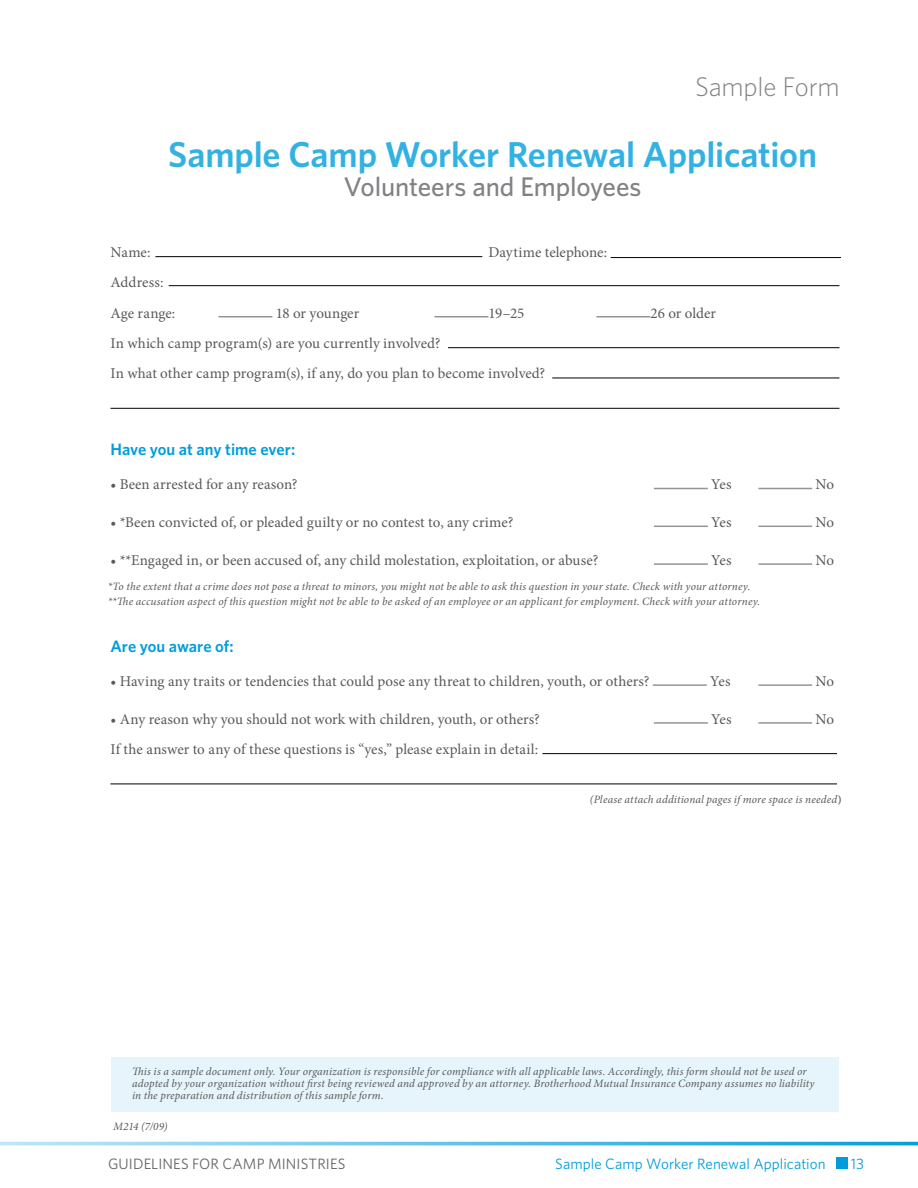
<style>
.page{position:relative;width:918px;height:1188px;background:#fff}
.page>*{position:absolute;margin:0;border:0;box-sizing:border-box;transform-origin:0 0}
.t1{font:600 36px "Whitney";letter-spacing:-.005em;color:#33b1e3}
.t2{font:500 27px "Whitney";letter-spacing:-.005em;color:#808285}
.t3{font:300 27px "Whitney";letter-spacing:-.01em;color:#808285}
.t4{font:600 16.5px "Whitney";color:#009ddc}
.t5{font:15px/30.3px "Minion Pro";color:#58595b}
.t6{font:15px "Whitney";letter-spacing:.005em;color:#009ddc}
.t7{font:15px "Whitney";letter-spacing:.01em;color:#636467}
.t8{font:italic 11.25px/12px "Minion Pro";letter-spacing:.015em;color:#58595b}
.s1{font-weight:700;font-style:normal}
</style>
<div class="page">
<div style="left:836px;top:1157px;width:11px;height:12px;background:#009ddc"></div>
<svg style="left:458px;top:256px;width:34px;height:528px"></svg>
<hr style="left:155px;top:256px;width:327px;height:1px;background:#000">
<hr style="left:611px;top:257px;width:230px;height:1px;background:#000">
<hr style="left:169px;top:285px;width:670px;height:1px;background:#000">
<hr style="left:110px;top:408px;width:729px;height:1px;background:#000">
<div style="left:111px;top:1057px;width:728px;height:55px;background:#e6f5fc"></div>
<hr style="left:552px;top:378px;width:287px;height:1px;background:#000">
<hr style="left:448px;top:347px;width:391px;height:1px;background:#000">
<hr style="left:218px;top:316px;width:54px;height:2px;background:#939598">
<hr style="left:434px;top:316px;width:54px;height:2px;background:#939598">
<hr style="left:596px;top:316px;width:54px;height:2px;background:#939598">
<hr style="left:654px;top:488px;width:54px;height:1px;background:#939598">
<hr style="left:758px;top:488px;width:54px;height:1px;background:#939598">
<hr style="left:654px;top:526px;width:54px;height:1px;background:#939598">
<hr style="left:758px;top:526px;width:54px;height:1px;background:#939598">
<hr style="left:654px;top:563px;width:54px;height:2px;background:#939598">
<hr style="left:758px;top:563px;width:54px;height:2px;background:#939598">
<hr style="left:653px;top:684px;width:54px;height:2px;background:#939598">
<hr style="left:758px;top:684px;width:54px;height:2px;background:#939598">
<hr style="left:654px;top:722px;width:54px;height:2px;background:#939598">
<hr style="left:758px;top:722px;width:54px;height:2px;background:#939598">
<hr style="left:542px;top:753px;width:295px;height:1px;background:#000">
<hr style="left:110px;top:784px;width:727px;height:1px;background:#000">
<h2 class="t3" style="left:695px;top:71px;width:146px">Sample Form</h2>
<h1 class="t1" style="left:168px;top:133px;width:650px">Sample Camp Worker Renewal Application</h1>
<h2 class="t2" style="left:344px;top:170px;width:299px">Volunteers and Employees</h2>
<h3 class="t5" style="left:110px;top:237px;width:42px">Name:</h3>
<h3 class="t5" style="left:488px;top:237px;width:120px">Daytime telephone:</h3>
<h3 class="t5" style="left:110px;top:267px;width:66px">Address:<br>Age range:</h3>
<h3 class="t5" style="left:276px;top:298px;width:85px">18 or younger</h3>
<h3 class="t5" style="left:488px;top:298px;width:37px">19–25</h3>
<h3 class="t5" style="left:650px;top:298px;width:67px">26 or older</h3>
<h3 class="t5" style="left:110px;top:328px;width:436px">In which camp program(s) are you currently involved?<br>In what other camp program(s), if any, do you plan to become involved?</h3>
<h3 class="t4" style="left:110px;top:439px;width:186px">Have you at any time ever:</h3>
<h3 class="t5" style="left:110px;top:469px;width:189px">• Been arrested for any reason?</h3>
<h3 class="t5" style="left:711px;top:469px;width:22px">Yes</h3>
<h3 class="t5" style="left:816px;top:469px;width:20px">No</h3>
<h3 class="t5" style="left:110px;top:507px;width:404px">• *Been convicted of, or pleaded guilty or no contest to, any crime?</h3>
<h3 class="t5" style="left:711px;top:507px;width:22px">Yes</h3>
<h3 class="t5" style="left:816px;top:507px;width:20px">No</h3>
<h3 class="t5" style="left:110px;top:545px;width:489px">• **Engaged in, or been accused of, any child molestation, exploitation, or abuse?</h3>
<h3 class="t5" style="left:711px;top:545px;width:22px">Yes</h3>
<h3 class="t5" style="left:816px;top:545px;width:20px">No</h3>
<p class="t8" style="left:108px;top:579px;width:654px;line-height:15px">*To the extent that a crime does not pose a threat to minors, you might not be able to ask this question in your state. Check with your attorney. **The accusation aspect of this question might not be able to be asked of an employee or an applicant for employment. Check with your attorney.</p>
<h3 class="t4" style="left:110px;top:636px;width:125px">Are you aware of:</h3>
<h3 class="t5" style="left:110px;top:666px;width:540px">• Having any traits or tendencies that could pose any threat to children, youth, or others?</h3>
<h3 class="t5" style="left:710px;top:666px;width:22px">Yes</h3>
<h3 class="t5" style="left:816px;top:666px;width:20px">No</h3>
<h3 class="t5" style="left:110px;top:704px;width:431px">• Any reason why you should not work with children, youth, or others?</h3>
<h3 class="t5" style="left:711px;top:704px;width:22px">Yes</h3>
<h3 class="t5" style="left:816px;top:704px;width:20px">No</h3>
<h3 class="t5" style="left:110px;top:734px;width:429px">If the answer to any of these questions is “yes,” please explain in detail:</h3>
<p class="t8" style="left:590px;top:794px;width:253px">(Please attach additional pages if more space is needed<span class="s1">)</span></p>
<p class="t8" style="left:132px;top:1066px;width:684px">This is a sample document only. Your organization is responsible for compliance with all applicable laws. Accordingly, this form should not be used or adopted by your organization without first being reviewed and approved by an attorney. Brotherhood Mutual Insurance Company assumes no liability in the preparation and distribution of this sample form.</p>
<p class="t8" style="left:113px;top:1120px;width:56px">M214 (7/09)</p>
<h3 class="t7" style="left:108px;top:1155px;width:169px">GUIDELINES FOR Camp Mini</h3>
<h3 class="t7" style="left:301px;top:1155px;width:46px">stri es</h3>
<h3 class="t6" style="left:555px;top:1155px;width:272px">Sample Camp Worker Renewal Application</h3>
<h3 class="t6" style="left:851px;top:1155px;width:15px">13</h3>
</div>
